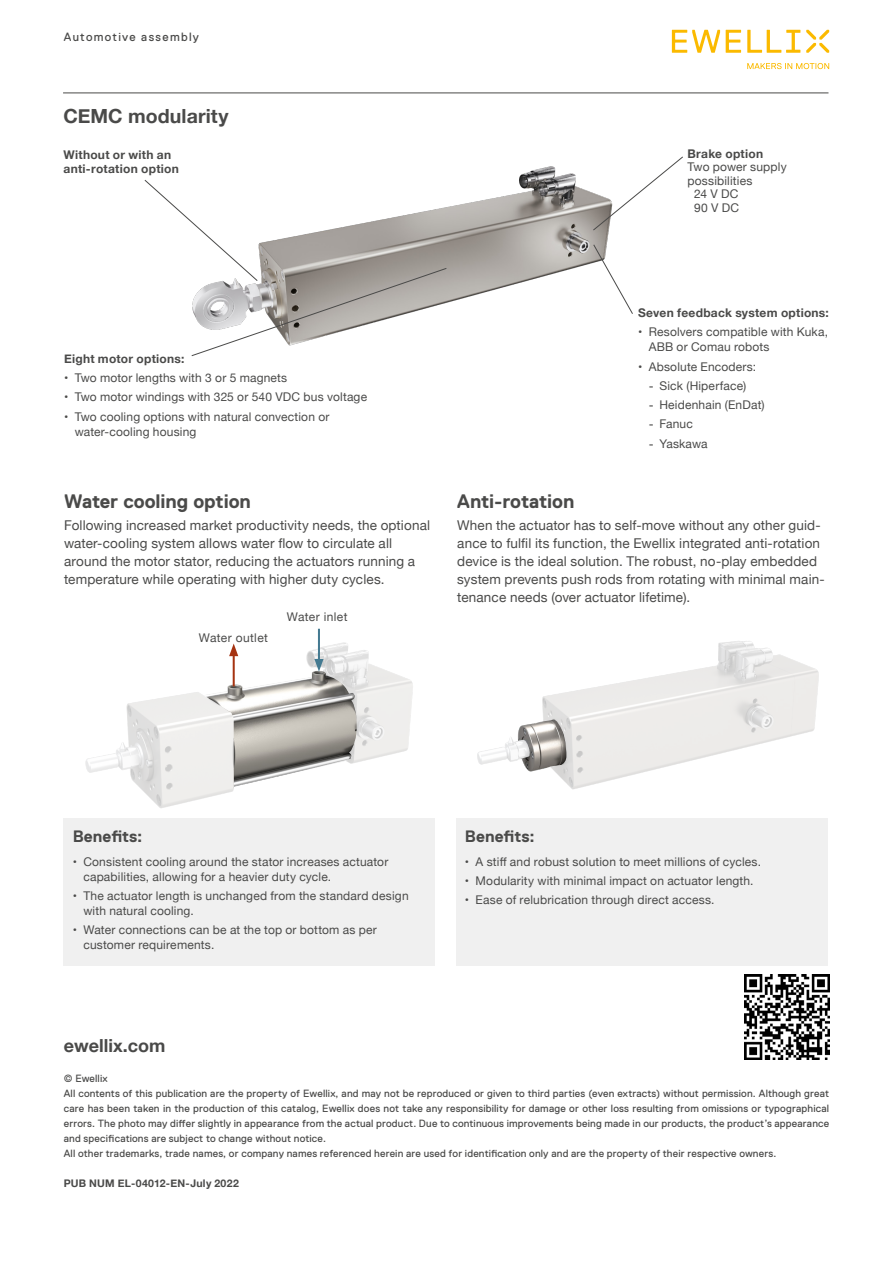
<style>
.page{position:relative;width:893px;height:1263px;background:#fff}
.page>*{position:absolute;margin:0;border:0;box-sizing:border-box;transform-origin:0 0}
.t1{font:700 19.5px "Replica Std";letter-spacing:-.005em;color:#4a4a49}
.t2{font:700 19.5px "Helvetica Neue";letter-spacing:.005em;color:#4a4a49}
.t3{font:700 18px "Helvetica Neue";color:#4a4a49}
.t4{font:700 16.5px "Replica Std";color:#4a4a49}
.t5{font:13.5px/18px "Helvetica Neue";letter-spacing:.01em;color:#4a4a49}
.t6{font:12px/15px "Helvetica Neue";letter-spacing:.015em;color:#4a4a49}
.t7{font:700 12px/13.5px "Helvetica Neue";letter-spacing:.02em;color:#4a4a49}
.t8{font:12px "Replica Std";letter-spacing:.11em;color:#4a4a49}
.t9{font:10.5px/15px "Replica Std";letter-spacing:.015em;color:#4a4a49}
.t10{font:700 10.5px "Helvetica Neue";letter-spacing:.025em;color:#4a4a49}
.s1{font-family:"Replica Std"}
</style>
<div class="page">
<hr style="left:63px;top:93px;width:765px;height:1px;background:#4a4a49">
<svg style="left:672px;top:30px;width:48px;height:23px"></svg>
<svg style="left:726px;top:30px;width:15px;height:23px"></svg>
<svg style="left:747px;top:30px;width:53px;height:23px"></svg>
<svg style="left:747px;top:63px;width:82px;height:6px"></svg>
<svg style="left:806px;top:30px;width:23px;height:23px"></svg>
<img style="left:447px;top:166px;width:162px;height:137px">
<svg style="left:592px;top:156px;width:91px;height:75px"></svg>
<svg style="left:593px;top:244px;width:40px;height:70px"></svg>
<svg style="left:144px;top:180px;width:303px;height:176px"></svg>
<div style="left:63px;top:818px;width:372px;height:147px;background:#f0f0f0"></div>
<div style="left:456px;top:818px;width:372px;height:147px;background:#f0f0f0"></div>
<svg style="left:85px;top:642px;width:328px;height:166px"></svg>
<hr style="left:318px;top:629px;width:2px;height:34px;background:#447a91">
<svg style="left:314px;top:659px;width:10px;height:13px"></svg>
<hr style="left:233px;top:652px;width:2px;height:34px;background:#a53311">
<svg style="left:229px;top:643px;width:9px;height:13px"></svg>
<img style="left:744px;top:975px;width:85px;height:85px">
<svg style="left:477px;top:641px;width:342px;height:149px"></svg>
<p class="t8" style="left:64px;top:31px;width:137px">Automotive assembly</p>
<h1 class="t2" style="left:63px;top:101px;width:167px">CEMC modularity</h1>
<p class="t7" style="left:64px;top:149px;width:117px">Without or with an anti-rotation option</p>
<p class="t7" style="left:687px;top:147px;width:77px">Brake option</p>
<p class="t6" style="left:687px;top:160px;width:101px">Two power supply</p>
<p class="t6" style="left:687px;top:174px;width:66px">possibilities</p>
<p class="t6" style="left:694px;top:187px;width:46px">24 V DC</p>
<p class="t6" style="left:694px;top:201px;width:47px">90 V DC</p>
<p class="t7" style="left:64px;top:352px;width:122px">Eight motor options:</p>
<p class="t6" style="left:64px;top:371px;width:225px">• Two motor lengths with 3 or 5 magnets</p>
<p class="t6" style="left:64px;top:390px;width:305px">• Two motor windings with 325 or 540 VDC bus voltage</p>
<p class="t6" style="left:75px;top:410px;width:256px;text-indent:-11px">• Two cooling options with natural convection or water-cooling housing</p>
<h1 class="t1" style="left:64px;top:490px;width:188px">Water cooling option</h1>
<p class="t5" style="left:64px;top:517px;width:367px">Following increased market productivity needs, the optional water-cooling system allows water flow to circulate all around the motor stator, reducing the actuators running a temperature while operating with higher duty cycles.</p>
<p class="t6" style="left:199px;top:631px;width:71px">Water outlet</p>
<p class="t6" style="left:287px;top:610px;width:62px">Water inlet</p>
<p class="t7" style="left:638px;top:306px;width:192px">Seven feedback system options:</p>
<p class="t6" style="left:649px;top:325px;width:181px;text-indent:-11px">• Resolvers compatible with Kuka,<br>ABB or Comau robots</p>
<p class="t6" style="left:638px;top:360px;width:120px">• Absolute Encoders:</p>
<p class="t6" style="left:649px;top:379px;width:99px"><span class="s1">-</span> Sick (Hiperface)</p>
<p class="t6" style="left:649px;top:398px;width:117px"><span class="s1">-</span> Heidenhain (EnDat)</p>
<p class="t6" style="left:649px;top:417px;width:46px"><span class="s1">-</span> Fanuc</p>
<p class="t6" style="left:649px;top:437px;width:60px"><span class="s1">-</span> Yaskawa</p>
<h1 class="t1" style="left:457px;top:490px;width:119px">Anti-rotation</h1>
<p class="t5" style="left:457px;top:517px;width:369px">When the actuator has to self-move without any other guid&shy;ance to fulfil its function, the Ewellix integrated anti-rotation device is the ideal solution. The robust, no-play embedded system prevents push rods from rotating with minimal main&shy;tenance needs (over actuator lifetime).</p>
<h3 class="t4" style="left:73px;top:827px;width:71px">Benefits:</h3>
<p class="t6" style="left:83px;top:855px;width:306px;text-indent:-11px">• Consistent cooling around the stator increases actuator capabilities, allowing for a heavier duty cycle.</p>
<p class="t6" style="left:83px;top:889px;width:327px;text-indent:-11px">• The actuator length is unchanged from the standard design with natural cooling.</p>
<p class="t6" style="left:83px;top:923px;width:295px;text-indent:-11px">• Water connections can be at the top or bottom as per customer requirements.</p>
<h3 class="t4" style="left:465px;top:827px;width:71px">Benefits:</h3>
<p class="t6" style="left:465px;top:855px;width:298px">• A stiff and robust solution to meet millions of cycles.</p>
<p class="t6" style="left:465px;top:874px;width:290px">• Modularity with minimal impact on actuator length.</p>
<p class="t6" style="left:465px;top:893px;width:251px">• Ease of relubrication through direct access.</p>
<h2 class="t3" style="left:64px;top:1031px;width:103px">ewellix.com</h2>
<p class="t9" style="left:64px;top:1071px;width:767px">© Ewellix<br>All contents of this publication are the property of Ewellix, and may not be reproduced or given to third parties (even extracts) without permission. Although great care has been taken in the production of this catalog, Ewellix does not take any responsibility for damage or other loss resulting from omissions or typographical errors. The photo may differ slightly in appearance from the actual product. Due to continuous improvements being made in our products, the product’s appearance and specifications are subject to change without notice.<br>All other trademarks, trade names, or company names referenced herein are used for identification only and are the property of their respective owners.</p>
<p class="t10" style="left:64px;top:1175px;width:177px">PUB NUM EL-04012-EN-July 2022</p>
</div>
